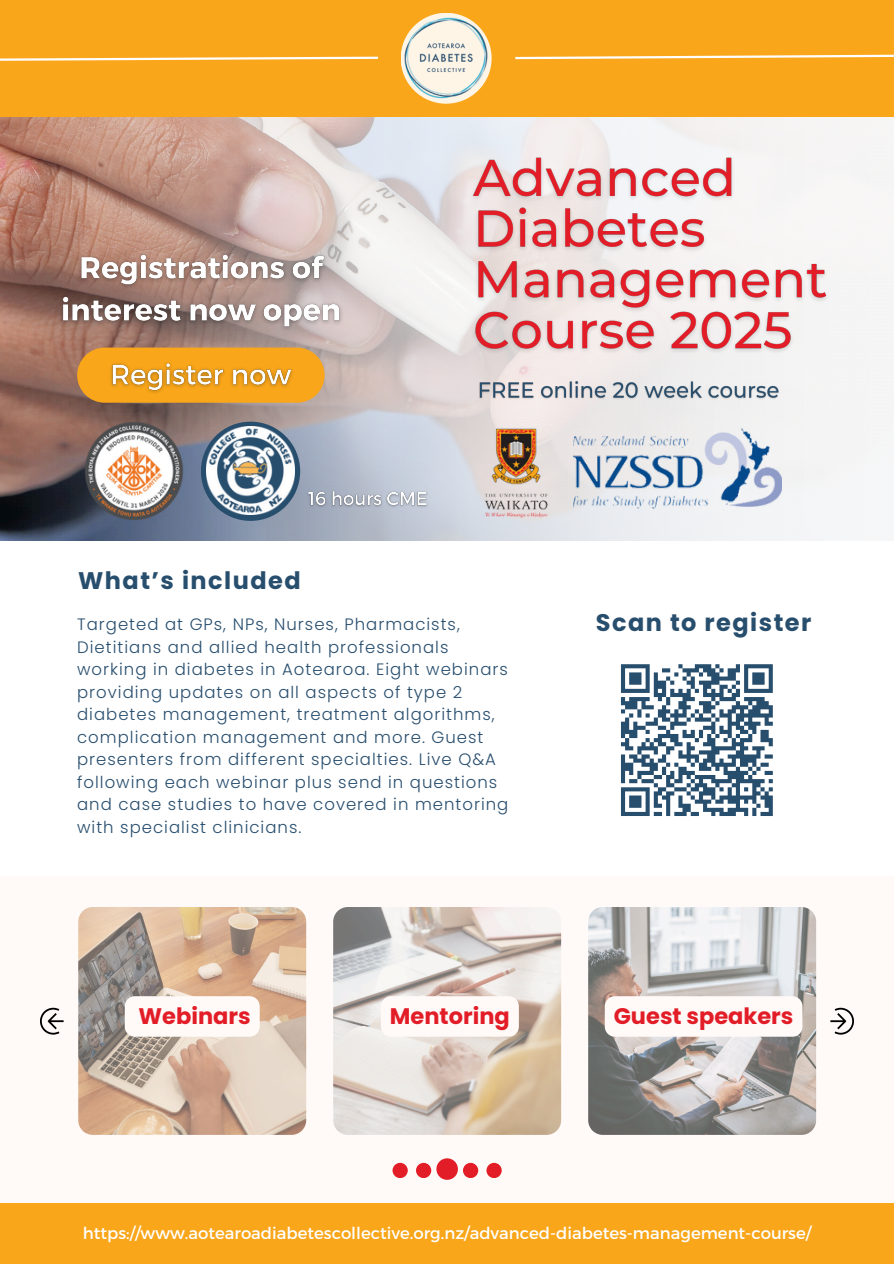
<style>
.page{position:relative;width:894px;height:1264px;background:#fff}
.page>*{position:absolute;margin:0;border:0;box-sizing:border-box;transform-origin:0 0}
.t1{font:700 24px "Poppins";letter-spacing:.06em;color:#284e6e}
.t2{font:700 22.5px "Poppins";color:#e21d27}
.t3{font:300 16.5px/22.5px "Poppins";letter-spacing:.06em;color:#284e6e}
.t4{font:16.5px "Montserrat";color:#fff}
</style>
<div class="page">
<div style="left:0;top:0;width:893px;height:1263px;background:#fffaf8"></div>
<img style="left:0;top:116px;width:893px;height:425px">
<div style="left:0;top:0;width:893px;height:116px;background:#f9a61a"></div>
<div style="left:0;top:1203px;width:893px;height:60px;background:#f9a61a"></div>
<div style="left:0;top:541px;width:893px;height:334px;background:#fff"></div>
<img style="left:78px;top:907px;width:228px;height:227px">
<img style="left:588px;top:907px;width:227px;height:227px">
<img style="left:333px;top:907px;width:228px;height:227px">
<svg style="left:830px;top:1007px;width:23px;height:27px"></svg>
<svg style="left:40px;top:1007px;width:24px;height:27px"></svg>
<div style="left:392px;top:1162px;width:15px;height:16px;background:#e21d27;border-radius:50%"></div>
<div style="left:416px;top:1162px;width:15px;height:16px;background:#e21d27;border-radius:50%"></div>
<div style="left:436px;top:1158px;width:22px;height:21px;background:#e21d27;border-radius:50%"></div>
<div style="left:463px;top:1162px;width:15px;height:16px;background:#e21d27;border-radius:50%"></div>
<div style="left:486px;top:1162px;width:15px;height:16px;background:#e21d27;border-radius:50%"></div>
<svg style="left:515px;top:54px;width:378px;height:6px"></svg>
<svg style="left:0;top:56px;width:378px;height:5px"></svg>
<img style="left:573px;top:421px;width:208px;height:101px">
<img style="left:463px;top:421px;width:103px;height:102px">
<div style="left:201px;top:421px;width:99px;height:100px;background:#284e6e;border-radius:50%"></div>
<img style="left:206px;top:426px;width:88px;height:89px">
<svg style="left:77px;top:347px;width:247px;height:56px;background:#eba029"></svg>
<img style="left:401px;top:13px;width:91px;height:91px">
<svg style="left:621px;top:664px;width:152px;height:152px"></svg>
<img style="left:85px;top:421px;width:99px;height:99px">
<img style="left:106px;top:355px;width:193px;height:43px">
<img style="left:464px;top:146px;width:370px;height:215px">
<div style="left:125px;top:996px;width:135px;height:40px;background:#fffaf8;border-radius:10px"></div>
<div style="left:381px;top:996px;width:137px;height:40px;background:#fffaf8;border-radius:10px"></div>
<div style="left:604px;top:996px;width:198px;height:40px;background:#fffaf8;border-radius:10px"></div>
<img style="left:475px;top:376px;width:307px;height:27px">
<img style="left:53px;top:246px;width:296px;height:90px">
<img style="left:303px;top:486px;width:129px;height:26px">
<p class="t1" style="left:78px;top:563px;width:224px">What’s included</p>
<p class="t3" style="left:77px;top:613px;width:432px">Targeted at GPs, NPs, Nurses, Pharmacists, Dietitians and allied health professionals working in diabetes in Aotearoa. Eight webinars providing updates on all aspects of type 2 diabetes management, treatment algorithms, complication management and more. Guest presenters from different specialties. Live Q&amp;A following each webinar plus send in questions and case studies to have covered in mentoring with specialist clinicians.</p>
<p class="t1" style="left:595px;top:606px;width:217px">Scan to register</p>
<p class="t2" style="left:138px;top:1000px;width:114px">Webinars</p>
<p class="t2" style="left:390px;top:1000px;width:121px">Mentoring</p>
<p class="t2" style="left:613px;top:1000px;width:181px">Guest speakers</p>
<p class="t4" style="left:83px;top:1222px;width:729px">https://www.aotearoadiabetescollective.org.nz/advanced-diabetes-management-course/</p>
</div>
